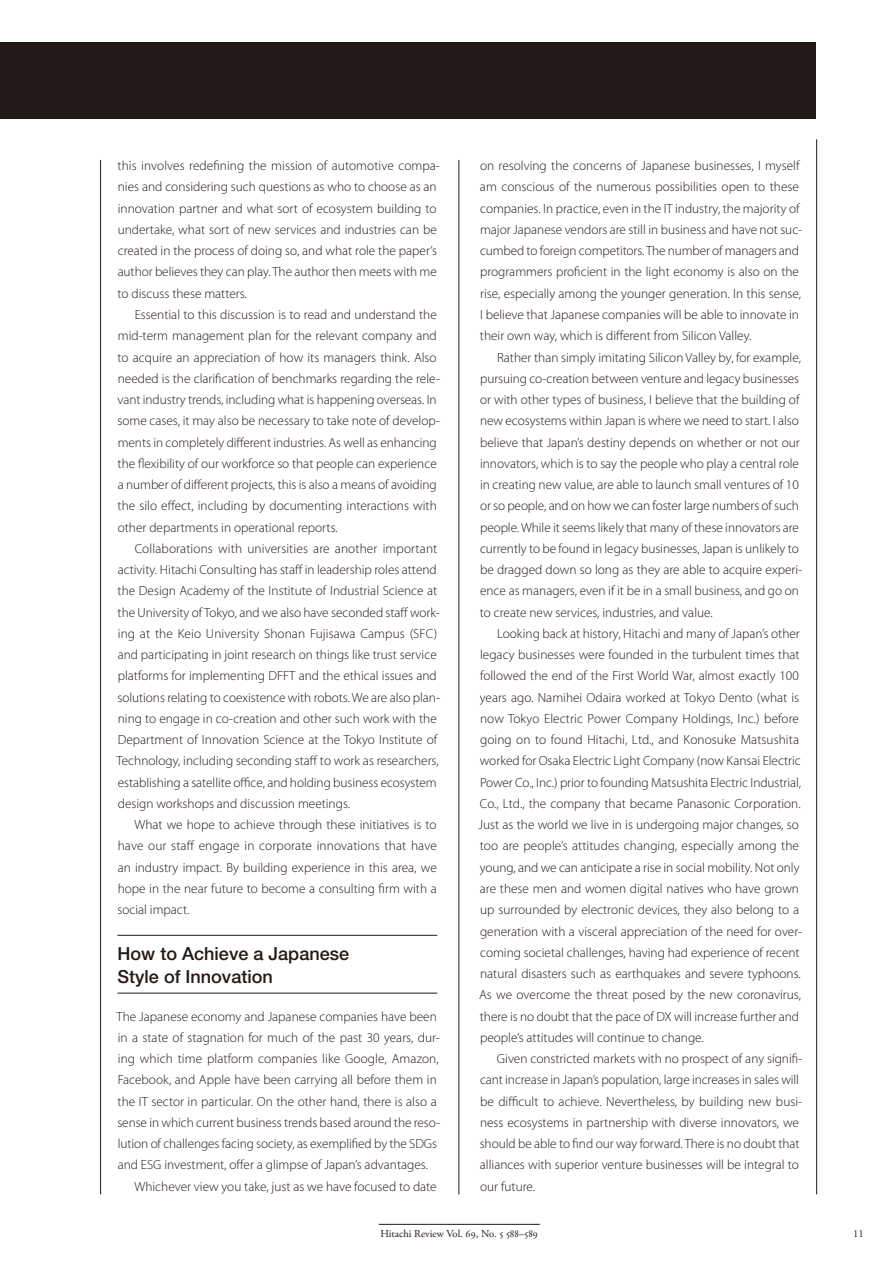
<style>
.page{position:relative;width:893px;height:1263px;background:#fff}
.page>*{position:absolute;margin:0;border:0;box-sizing:border-box;transform-origin:0 0}
.t1{font:500 18px/23.4px "Helvetica Neue LT Std";color:#231916}
.t2{font:300 13.35px/21.3px "Myriad Pro";color:#231916}
.t3{font:10.65px "Adobe Garamond Pro";color:#231916}
.s1{color:#fff}
</style>
<div class="page">
<hr style="left:379px;top:1224px;width:161px;height:1px;background:#231916">
<hr style="left:816px;top:139px;width:1px;height:1055px;background:#231916">
<div style="left:0;top:43px;width:815px;height:76px;background:#231916"></div>
<hr style="left:459px;top:160px;width:1px;height:1034px;background:#231916">
<hr style="left:100px;top:160px;width:1px;height:1034px;background:#231916">
<hr style="left:117px;top:935px;width:320px;height:1px;background:#231916">
<hr style="left:117px;top:993px;width:320px;height:1px;background:#231916">
<p class="t2" style="left:118px;top:156px;width:324px">this involves redefining the mission of automotive compa&shy;nies and considering such questions as who to choose as an innovation partner and what sort of ecosystem building to undertake, what sort of new services and industries can be created in the process of doing so, and what role the paper’s author believes they can play. The author then meets with me to discuss these matters.</p>
<p class="t2" style="left:117px;top:305px;width:324px;text-indent:17px">Essential to this discussion is to read and understand the mid-term management plan for the relevant company and to acquire an appreciation of how its managers think. Also needed is the clarification of benchmarks regarding the rele&shy;vant industry trends, including what is happening overseas. In some cases, it may also be necessary to take note of develop&shy;ments in completely different industries. As well as enhancing the flexibility of our workforce so that people can experience a number of different projects, this is also a means of avoiding the silo effect, including by documenting interactions with other departments in operational reports.</p>
<p class="t2" style="left:117px;top:539px;width:325px;text-indent:18px">Collaborations with universities are another important activity. Hitachi Consulting has staff in leadership roles attend the Design Academy of the Institute of Industrial Science at the University of Tokyo, and we also have seconded staff work&shy;ing at the Keio University Shonan Fujisawa Campus (SFC) and participating in joint research on things like trust service platforms for implementing DFFT and the ethical issues and solutions relating to coexistence with robots. We are also plan&shy;ning to engage in co-creation and other such work with the Department of Innovation Science at the Tokyo Institute of Technology, including seconding staff to work as researchers, establishing a satellite office, and holding business ecosystem design workshops and discussion meetings.</p>
<p class="t2" style="left:117px;top:815px;width:321px;text-align:justify;text-indent:17px">What we hope to achieve through these initiatives is to have our staff engage in corporate innovations that have an industry impact. By building experience in this area, we hope in the near future to become a consulting firm with a social impact.</p>
<h1 class="t1" style="left:117px;top:944px;width:233px">How to Achieve a Japanese<br>Style of Innovation</h1>
<p class="t2" style="left:117px;top:1007px;width:322px">The Japanese economy and Japanese companies have been</p>
<p class="t2" style="left:118px;top:1028px;width:324px">in a state of stagnation for much of the past 30 years, dur-</p>
<p class="t2" style="left:118px;top:1049px;width:322px">ing which time platform companies like Google, Amazon,</p>
<p class="t2" style="left:118px;top:1070px;width:320px">Facebook, and Apple have been carrying all before them in</p>
<p class="t2" style="left:118px;top:1092px;width:321px">the IT sector in particular. On the other hand, there is also a</p>
<p class="t2" style="left:117px;top:1113px;width:324px">sense in which current business trends based around the reso-</p>
<p class="t2" style="left:118px;top:1134px;width:321px">lution of challenges facing society, as exemplified by the SDGs</p>
<p class="t2" style="left:118px;top:1155px;width:312px">and ESG investment, offer a glimpse of Japan’s advantages.</p>
<p class="t2" style="left:134px;top:1177px;width:304px">Whichever view you take, just as we have focused to date</p>
<p class="t2" style="left:480px;top:156px;width:324px">on resolving the concerns of Japanese businesses, I myself am conscious of the numerous possibilities open to these companies. In practice, even in the IT industry, the majority of major Japanese vendors are still in business and have not suc&shy;cumbed to foreign competitors. The number of managers and programmers proficient in the light economy is also on the rise, especially among the younger generation. In this sense, I believe that Japanese companies will be able to innovate in their own way, which is different from Silicon Valley.</p>
<p class="t2" style="left:480px;top:348px;width:324px;text-indent:17px">Rather than simply imitating Silicon Valley by, for example, pursuing co-creation between venture and legacy businesses or with other types of business, I believe that the building of new ecosystems within Japan is where we need to start. I also believe that Japan’s destiny depends on whether or not our innovators, which is to say the people who play a central role in creating new value, are able to launch small ventures of 10 or so people, and on how we can foster large numbers of such people. While it seems likely that many of these innovators are currently to be found in legacy businesses, Japan is unlikely to be dragged down so long as they are able to acquire experi&shy;ence as managers, even if it be in a small business, and go on to create new services, industries, and value.</p>
<p class="t2" style="left:479px;top:624px;width:325px;text-indent:18px">Looking back at history, Hitachi and many of Japan’s other legacy businesses were founded in the turbulent times that followed the end of the First World War, almost exactly 100 years ago. Namihei Odaira worked at Tokyo Dento (what is now Tokyo Electric Power Company Holdings, Inc.) before going on to found Hitachi, Ltd., and Konosuke Matsushita worked for Osaka Electric Light Company (now Kansai Electric Power Co., Inc.) prior to founding Matsushita Electric Industrial, Co., Ltd., the company that became Panasonic Corporation.<br>Just as the world we live in is undergoing major changes, so too are people’s attitudes changing, especially among the young, and we can anticipate a rise in social mobility. Not only are these men and women digital natives who have grown up surrounded by electronic devices, they also belong to a generation with a visceral appreciation of the need for over&shy;coming societal challenges, having had experience of recent natural disasters such as earthquakes and severe typhoons.<br>As we overcome the threat posed by the new coronavirus, there is no doubt that the pace of DX will increase further and people’s attitudes will continue to change.</p>
<p class="t2" style="left:480px;top:1049px;width:324px;text-indent:17px">Given constricted markets with no prospect of any signifi&shy;cant increase in Japan’s population, large increases in sales will be difficult to achieve. Nevertheless, by building new busi&shy;ness ecosystems in partnership with diverse innovators, we should be able to find our way forward. There is no doubt that alliances with superior venture businesses will be integral to our future.</p>
<p class="t3" style="left:380px;top:1228px;width:159px">Hitachi Review Vol. 69, No. 5 588–589</p>
<p class="t3" style="left:853px;top:1228px;width:15px">11<span class="s1">.</span></p>
</div>
